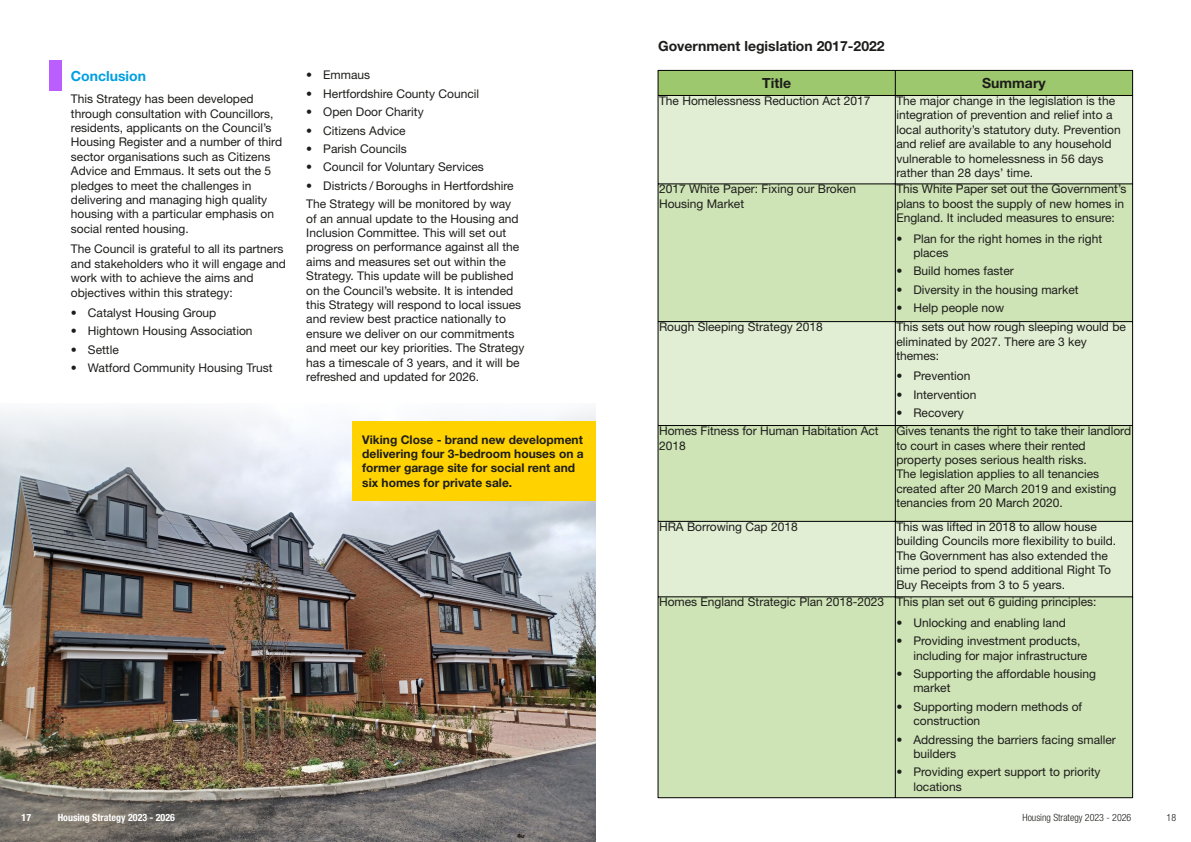
<style>
.page{position:relative;width:1191px;height:842px;background:#fff}
.page>*{position:absolute;margin:0;border:0;box-sizing:border-box;transform-origin:0 0}
.t1{font:700 14px "Helvetica Neue LT Std";color:#1d1d1b}
.t2{font:700 14px "Helvetica Neue LT Std";color:#009fe3}
.t3{font:12px/14.4px "Helvetica Neue LT Std";color:#1d1d1b}
.t4{font:700 12px/14.4px "Helvetica Neue LT Std";color:#1d1d1b}
.t5{font:700 condensed 10px "Helvetica Neue LT Std";color:#fff}
.t6{font:300 condensed 10px "Helvetica Neue LT Std";color:#1d1d1b}
</style>
<div class="page">
<div style="left:658px;top:70px;width:474px;height:25px;background:#9dc86d"></div>
<div style="left:659px;top:96px;width:473px;height:88px;background:#e1eed3"></div>
<svg style="left:659px;top:185px;width:473px;height:612px;background:#d3e5be"></svg>
<hr style="left:658px;top:70px;width:1px;height:728px;background:#000">
<hr style="left:1132px;top:70px;width:1px;height:728px;background:#000">
<hr style="left:895px;top:70px;width:1px;height:728px;background:#000">
<hr style="left:658px;top:70px;width:474px;height:1px;background:#000">
<hr style="left:658px;top:95px;width:474px;height:1px;background:#000">
<hr style="left:658px;top:184px;width:474px;height:1px;background:#000">
<hr style="left:658px;top:321px;width:474px;height:1px;background:#000">
<hr style="left:658px;top:425px;width:474px;height:1px;background:#000">
<hr style="left:658px;top:521px;width:474px;height:1px;background:#000">
<hr style="left:658px;top:597px;width:474px;height:1px;background:#000">
<hr style="left:658px;top:797px;width:474px;height:1px;background:#000">
<img style="left:0;top:409px;width:595px;height:433px">
<div style="left:49px;top:60px;width:13px;height:31px;background:#ba5eff"></div>
<div style="left:352px;top:421px;width:243px;height:80px;background:#ffd200"></div>
<p class="t2" style="left:71px;top:71px;width:77px">Conclusion</p>
<p class="t3" style="left:71px;top:93px;width:213px">This Strategy has been developed through consultation with Councillors, residents, applicants on the Council’s Housing Register and a number of third sector organisations such as Citizens Advice and Emmaus. It sets out the 5 pledges to meet the challenges in delivering and managing high quality housing with a particular emphasis on social rented housing.</p>
<p class="t3" style="left:71px;top:243px;width:217px">The Council is grateful to all its partners and stakeholders who it will engage and work with to achieve the aims and objectives within this strategy:</p>
<p class="t3" style="left:71px;top:307px;width:147px">• Catalyst Housing Group</p>
<p class="t3" style="left:71px;top:325px;width:183px">• Hightown Housing Association</p>
<p class="t3" style="left:71px;top:344px;width:49px">• Settle</p>
<p class="t3" style="left:71px;top:362px;width:203px">• Watford Community Housing Trust</p>
<p class="t3" style="left:306px;top:70px;width:65px">• Emmaus</p>
<p class="t3" style="left:306px;top:88px;width:174px">• Hertfordshire County Council</p>
<p class="t3" style="left:306px;top:106px;width:119px">• Open Door Charity</p>
<p class="t3" style="left:306px;top:125px;width:101px">• Citizens Advice</p>
<p class="t3" style="left:306px;top:143px;width:102px">• Parish Councils</p>
<p class="t3" style="left:306px;top:162px;width:179px">• Council for Voluntary Services</p>
<p class="t3" style="left:306px;top:178px;width:209px;line-height:18.4px">• Districts / Boroughs in Hertfordshire<br>The Strategy will be monitored by way</p>
<p class="t3" style="left:306px;top:213px;width:220px">of an annual update to the Housing and Inclusion Committee. This will set out progress on performance against all the aims and measures set out within the Strategy. This update will be published on the Council’s website. It is intended this Strategy will respond to local issues and review best practice nationally to ensure we deliver on our commitments and meet our key priorities. The Strategy has a timescale of 3 years, and it will be refreshed and updated for 2026.</p>
<p class="t4" style="left:362px;top:434px;width:223px">Viking Close - brand new development delivering four 3-bedroom houses on a former garage site for social rent and six homes for private sale.</p>
<p class="t1" style="left:658px;top:41px;width:228px">Government legislation 2017-2022</p>
<p class="t1" style="left:762px;top:78px;width:30px">Title</p>
<p class="t1" style="left:982px;top:78px;width:65px">Summary</p>
<p class="t3" style="left:659px;top:95px;width:213px">The Homelessness Reduction Act 2017</p>
<p class="t3" style="left:896px;top:95px;width:226px">The major change in the legislation is the integration of prevention and relief into a local authority’s statutory duty. Prevention and relief are available to any household vulnerable to homelessness in 56 days rather than 28 days’ time.</p>
<p class="t3" style="left:659px;top:184px;width:198px">2017 White Paper: Fixing our Broken<br>Housing Market</p>
<p class="t3" style="left:896px;top:184px;width:232px">This White Paper set out the Government’s plans to boost the supply of new homes in<br>England. It included measures to ensure:</p>
<p class="t3" style="left:913px;top:233px;width:190px;text-indent:-17px">• Plan for the right homes in the right places</p>
<p class="t3" style="left:896px;top:266px;width:119px">• Build homes faster</p>
<p class="t3" style="left:896px;top:284px;width:184px">• Diversity in the housing market</p>
<p class="t3" style="left:896px;top:302px;width:109px">• Help people now</p>
<p class="t3" style="left:659px;top:321px;width:165px">Rough Sleeping Strategy 2018</p>
<p class="t3" style="left:896px;top:321px;width:231px">This sets out how rough sleeping would be eliminated by 2027. There are 3 key themes:</p>
<p class="t3" style="left:896px;top:371px;width:76px">• Prevention</p>
<p class="t3" style="left:896px;top:389px;width:82px">• Intervention</p>
<p class="t3" style="left:896px;top:407px;width:69px">• Recovery</p>
<p class="t3" style="left:659px;top:425px;width:221px">Homes Fitness for Human Habitation Act<br>2018</p>
<p class="t3" style="left:896px;top:425px;width:236px">Gives tenants the right to take their landlord to court in cases where their rented property poses serious health risks.<br>The legislation applies to all tenancies created after 20 March 2019 and existing tenancies from 20 March 2020.</p>
<p class="t3" style="left:659px;top:521px;width:140px">HRA Borrowing Cap 2018</p>
<p class="t3" style="left:896px;top:521px;width:221px">This was lifted in 2018 to allow house building Councils more flexibility to build.<br>The Government has also extended the time period to spend additional Right To Buy Receipts from 3 to 5 years.</p>
<p class="t3" style="left:659px;top:597px;width:439px">Homes England Strategic Plan 2018-2023 This plan set out 6 guiding principles:</p>
<p class="t3" style="left:896px;top:617px;width:171px">• Unlocking and enabling land</p>
<p class="t3" style="left:913px;top:635px;width:176px;text-indent:-17px">• Providing investment products, including for major infrastructure</p>
<p class="t3" style="left:913px;top:668px;width:184px;text-indent:-17px">• Supporting the affordable housing market</p>
<p class="t3" style="left:913px;top:701px;width:170px;text-indent:-17px">• Supporting modern methods of construction</p>
<p class="t3" style="left:913px;top:734px;width:204px;text-indent:-17px">• Addressing the barriers facing smaller builders</p>
<p class="t3" style="left:913px;top:767px;width:189px;text-indent:-17px">• Providing expert support to priority locations</p>
<p class="t5" style="left:22px;top:813px;width:11px">17</p>
<p class="t5" style="left:58px;top:813px;width:119px">Housing Strategy 2023 - 2026</p>
<p class="t6" style="left:1022px;top:813px;width:110px">Housing Strategy 2023 - 2026</p>
<p class="t6" style="left:1166px;top:813px;width:11px">18</p>
</div>
